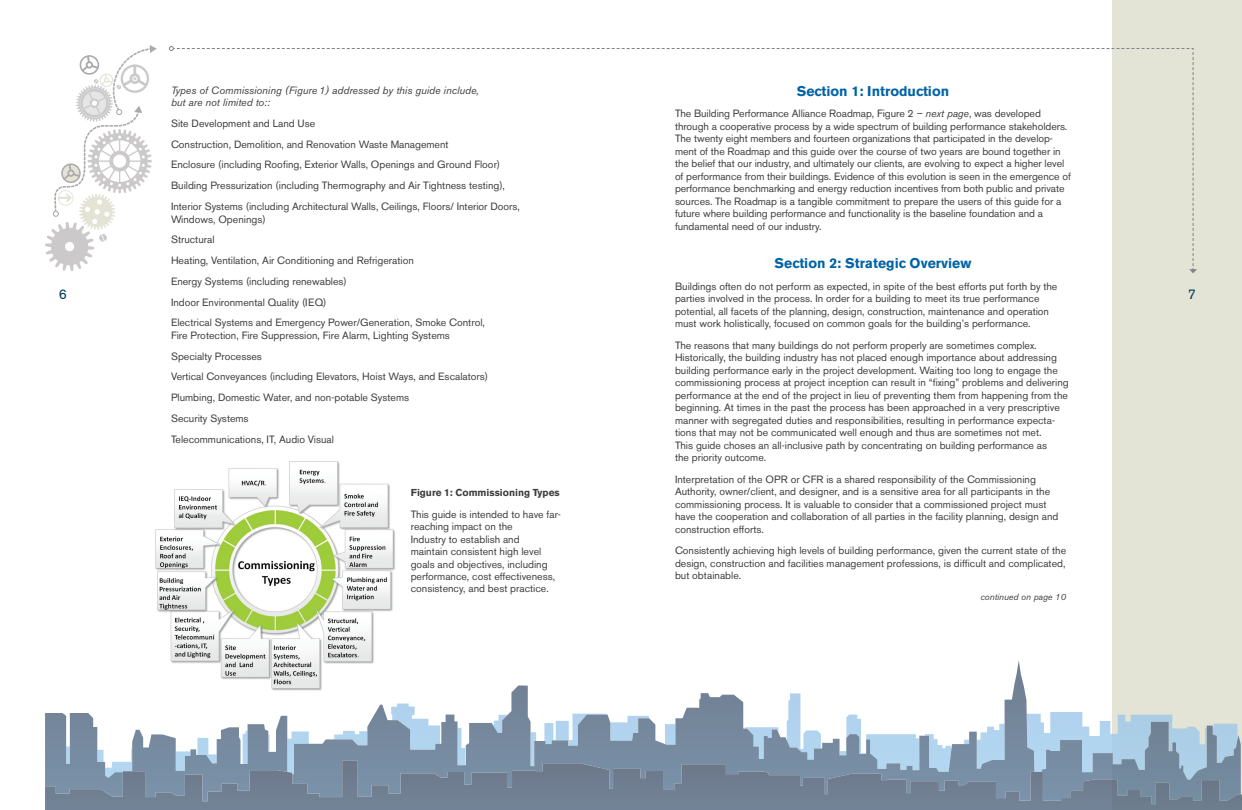
<style>
.page{position:relative;width:1242px;height:810px;background:#fff}
.page>*{position:absolute;margin:0;border:0;box-sizing:border-box;transform-origin:0 0}
.t1{font:700 14px "Akzidenz Grotesk BE";color:#0163a7}
.t2{font:14px "Akzidenz Grotesk BE";color:#013954}
.t3{font:10.5px/12.5px "Akzidenz Grotesk BE";color:#3e3e3f}
.t4{font:italic 10.5px/12.5px "Akzidenz Grotesk BE";color:#3e3e3f}
.t5{font:700 10px "Akzidenz Grotesk BE";color:#3e3e3f}
.t6{font:italic 9px "Akzidenz Grotesk BE";color:#3e3e3f}
.s1{font-style:italic}
</style>
<div class="page">
<div style="left:1112px;top:0;width:130px;height:810px;background:#e3e3d6"></div>
<svg style="left:45px;top:45px;width:112px;height:226px"></svg>
<svg style="left:1151px;top:714px;width:87px;height:47px"></svg>
<svg style="left:45px;top:660px;width:1106px;height:101px"></svg>
<svg style="left:45px;top:761px;width:1197px;height:49px;background:#75879c"></svg>
<svg style="left:169px;top:46px;width:1028px;height:227px"></svg>
<img style="left:147px;top:461px;width:254px;height:235px">
<p class="t4" style="left:171px;top:84px;width:309px">Types of Commissioning (Figure 1) addressed by this guide include, but are not limited to::</p>
<p class="t3" style="left:171px;top:117px;width:146px">Site Development and Land Use</p>
<p class="t3" style="left:171px;top:138px;width:279px">Construction, Demolition, and Renovation Waste Management</p>
<p class="t3" style="left:171px;top:159px;width:331px">Enclosure (including Roofing, Exterior Walls, Openings and Ground Floor)</p>
<p class="t3" style="left:171px;top:179px;width:336px">Building Pressurization (including Thermography and Air Tightness testing),</p>
<p class="t3" style="left:171px;top:200px;width:350px">Interior Systems (including Architectural Walls, Ceilings, Floors/ Interior Doors,<br>Windows, Openings)</p>
<p class="t3" style="left:171px;top:233px;width:45px">Structural</p>
<p class="t3" style="left:171px;top:254px;width:244px">Heating, Ventilation, Air Conditioning and Refrigeration</p>
<p class="t3" style="left:171px;top:275px;width:177px">Energy Systems (including renewables)</p>
<p class="t3" style="left:171px;top:296px;width:157px">Indoor Environmental Quality (IEQ)</p>
<p class="t3" style="left:171px;top:317px;width:315px">Electrical Systems and Emergency Power/Generation, Smoke Control,<br>Fire Protection, Fire Suppression, Fire Alarm, Lighting Systems</p>
<p class="t3" style="left:171px;top:350px;width:93px">Specialty Processes</p>
<p class="t3" style="left:171px;top:371px;width:319px">Vertical Conveyances (including Elevators, Hoist Ways, and Escalators)</p>
<p class="t3" style="left:171px;top:391px;width:240px">Plumbing, Domestic Water, and non-potable Systems</p>
<p class="t3" style="left:171px;top:412px;width:79px">Security Systems</p>
<p class="t3" style="left:171px;top:433px;width:165px">Telecommunications, IT, Audio Visual</p>
<h1 class="t1" style="left:797px;top:83px;width:154px">Section 1: Introduction</h1>
<p class="t3" style="left:675px;top:107px;width:397px">The Building Performance Alliance Roadmap, Figure 2 <span class="s1">– next page</span>, was developed through a cooperative process by a wide spectrum of building performance stakeholders.<br>The twenty eight members and fourteen organizations that participated in the develop&shy;ment of the Roadmap and this guide over the course of two years are bound together in the belief that our industry, and ultimately our clients, are evolving to expect a higher level of performance from their buildings. Evidence of this evolution is seen in the emergence of performance benchmarking and energy reduction incentives from both public and private sources. The Roadmap is a tangible commitment to prepare the users of this guide for a future where building performance and functionality is the baseline foundation and a fundamental need of our industry.</p>
<h1 class="t1" style="left:775px;top:255px;width:198px">Section 2: Strategic Overview</h1>
<p class="t3" style="left:675px;top:280px;width:384px">Buildings often do not perform as expected, in spite of the best efforts put forth by the parties involved in the process. In order for a building to meet its true performance potential, all facets of the planning, design, construction, maintenance and operation must work holistically, focused on common goals for the building’s performance.</p>
<p class="t3" style="left:675px;top:339px;width:395px">The reasons that many buildings do not perform properly are sometimes complex.<br>Historically, the building industry has not placed enough importance about addressing building performance early in the project development. Waiting too long to engage the commissioning process at project inception can result in “fixing” problems and delivering performance at the end of the project in lieu of preventing them from happening from the beginning. At times in the past the process has been approached in a very prescriptive manner with segregated duties and responsibilities, resulting in performance expecta&shy;tions that may not be communicated well enough and thus are sometimes not met.<br>This guide choses an all-inclusive path by concentrating on building performance as<br>the priority outcome.</p>
<p class="t3" style="left:675px;top:473px;width:385px">Interpretation of the OPR or CFR is a shared responsibility of the Commissioning Authority, owner/client, and designer, and is a sensitive area for all participants in the commissioning process. It is valuable to consider that a commissioned project must have the cooperation and collaboration of all parties in the facility planning, design and construction efforts.</p>
<p class="t3" style="left:675px;top:544px;width:393px;text-align:justify">Consistently achieving high levels of building performance, given the current state of the design, construction and facilities management professions, is difficult and complicated, but obtainable.</p>
<h1 class="t2" style="left:59px;top:286px;width:10px">6</h1>
<h1 class="t2" style="left:1188px;top:286px;width:10px">7</h1>
<h1 class="t5" style="left:411px;top:487px;width:150px">Figure 1: Commissioning Types</h1>
<p class="t3" style="left:411px;top:508px;width:152px">This guide is intended to have far&shy;reaching impact on the<br>Industry to establish and<br>maintain consistent high level goals and objectives, including performance, cost effectiveness, consistency, and best practice.</p>
<p class="t6" style="left:980px;top:592px;width:87px">continued on page 10</p>
</div>
